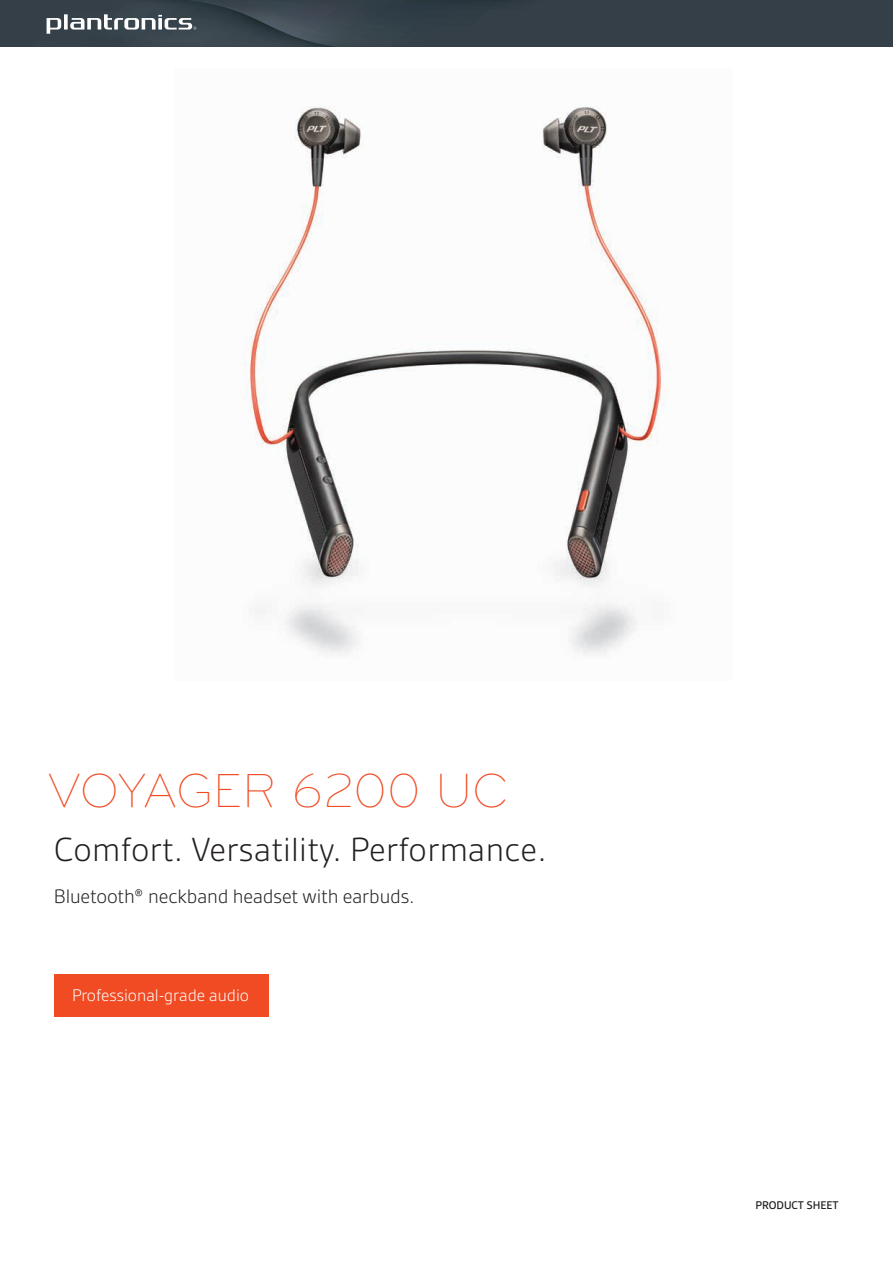
<style>
.page{position:relative;width:893px;height:1263px;background:#fff}
.page>*{position:absolute;margin:0;border:0;box-sizing:border-box;transform-origin:0 0}
.Cover_product_name_o{font:300 49.5px "Bryant";letter-spacing:-.01em;color:#f04b23}
.Cover_headline_black{font:300 36px "Gesta";letter-spacing:.01em;color:#231f20}
.Cover_body_copy{font:300 21px "Gesta";letter-spacing:-.01em;color:#231f20}
.The_stack_highlight{font:300 18px "Gesta";color:#fff}
.t1{font:500 12px "Gesta";color:#231f20}
</style>
<div class="page">
<svg style="left:0;top:0;width:893px;height:47px;background:#39444c"></svg>
<img style="left:243px;top:106px;width:423px;height:548px">
<div style="left:54px;top:974px;width:215px;height:42px;background:#f04b23"></div>
<p class="Cover_product_name_o" style="left:48px;top:762px;width:462px">VOYAGER 6200 UC</p>
<p class="Cover_headline_black" style="left:54px;top:829px;width:494px">Comfort. Versatility. Performance.</p>
<p class="Cover_body_copy" style="left:54px;top:885px;width:362px">Bluetooth® neckband headset with earbuds.</p>
<p class="The_stack_highlight" style="left:72px;top:985px;width:179px">Professional-grade audio</p>
<p class="t1" style="left:755px;top:1198px;width:85px">PRODUCT SHEET</p>
</div>
